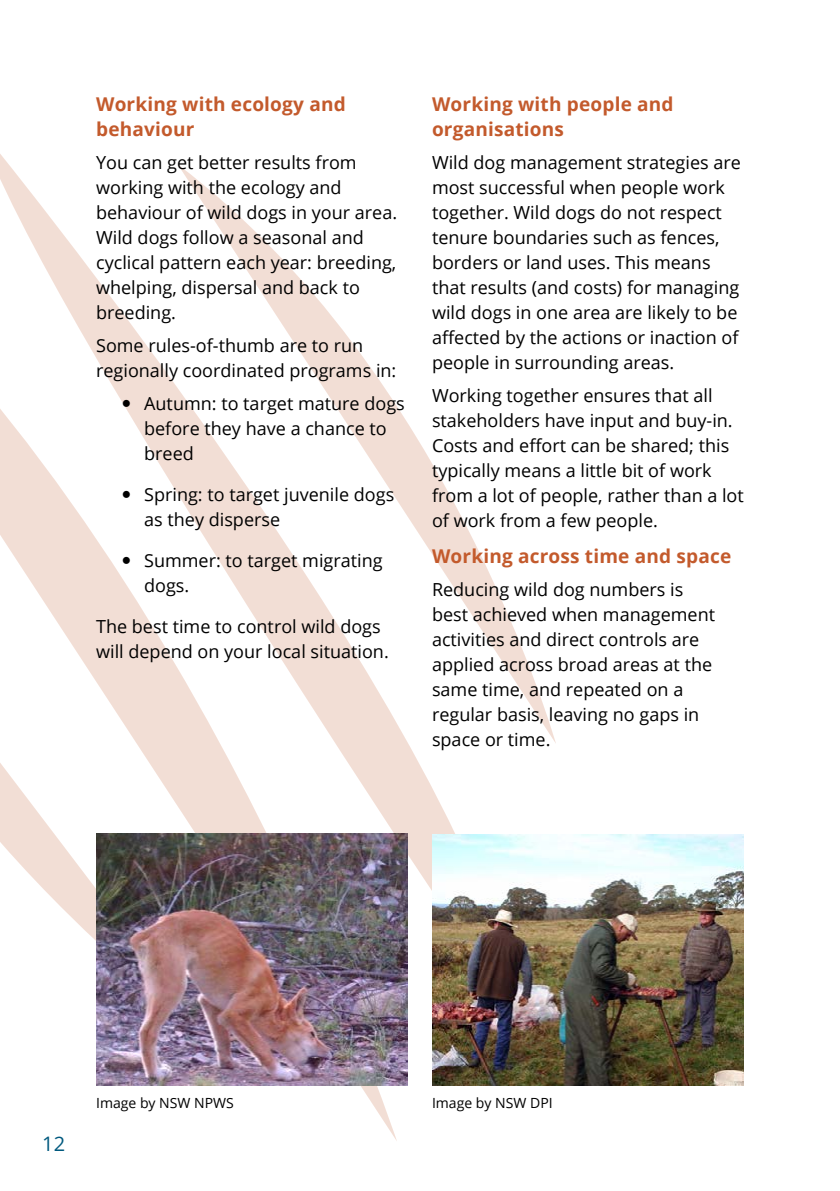
<style>
.page{position:relative;width:840px;height:1191px;background:#fff}
.page>*{position:absolute;margin:0;border:0;box-sizing:border-box;transform-origin:0 0}
.t1{font:20px "Open Sans";color:#00597e}
.t2{font:700 19px/25px "Open Sans";letter-spacing:.01em;color:#c35a2c}
.t3{font:18px/25px "Open Sans";color:#000}
.t4{font:14px "Open Sans";color:#000}
</style>
<div class="page">
<svg style="left:520px;top:644px;width:35px;height:98px"></svg>
<svg style="left:0;top:154px;width:520px;height:737px"></svg>
<svg style="left:0;top:176px;width:397px;height:965px"></svg>
<svg style="left:0;top:482px;width:206px;height:551px"></svg>
<img style="left:432px;top:834px;width:311px;height:251px">
<img style="left:96px;top:833px;width:312px;height:252px">
<svg style="left:123px;top:399px;width:7px;height:8px"></svg>
<svg style="left:123px;top:490px;width:7px;height:8px"></svg>
<svg style="left:123px;top:556px;width:7px;height:8px"></svg>
<p class="t2" style="left:96px;top:91px;width:251px">Working with ecology and behaviour</p>
<p class="t3" style="left:96px;top:149px;width:302px">You can get better results from working with the ecology and behaviour of wild dogs in your area.<br>Wild dogs follow a seasonal and cyclical pattern each year: breeding, whelping, dispersal and back to breeding.</p>
<p class="t3" style="left:96px;top:332px;width:301px">Some rules-of-thumb are to run regionally coordinated programs in:</p>
<p class="t3" style="left:144px;top:390px;width:262px">Autumn: to target mature dogs before they have a chance to breed</p>
<p class="t3" style="left:144px;top:481px;width:251px">Spring: to target juvenile dogs as they disperse</p>
<p class="t3" style="left:144px;top:547px;width:240px">Summer: to target migrating dogs.</p>
<p class="t3" style="left:96px;top:613px;width:294px">The best time to control wild dogs will depend on your local situation.</p>
<p class="t2" style="left:432px;top:91px;width:243px">Working with people and organisations</p>
<p class="t3" style="left:432px;top:149px;width:310px">Wild dog management strategies are most successful when people work together. Wild dogs do not respect tenure boundaries such as fences, borders or land uses. This means that results (and costs) for managing wild dogs in one area are likely to be affected by the actions or inaction of people in surrounding areas.</p>
<p class="t3" style="left:432px;top:382px;width:313px">Working together ensures that all stakeholders have input and buy-in.<br>Costs and effort can be shared; this typically means a little bit of work from a lot of people, rather than a lot of work from a few people.</p>
<p class="t2" style="left:432px;top:543px;width:301px">Working across time and space</p>
<p class="t3" style="left:432px;top:576px;width:284px">Reducing wild dog numbers is best achieved when management activities and direct controls are applied across broad areas at the same time, and repeated on a regular basis, leaving no gaps in space or time.</p>
<p class="t1" style="left:42px;top:1129px;width:24px">12</p>
<p class="t4" style="left:96px;top:1093px;width:139px">Image by NSW NPWS</p>
<p class="t4" style="left:432px;top:1093px;width:122px">Image by NSW DPI</p>
</div>
